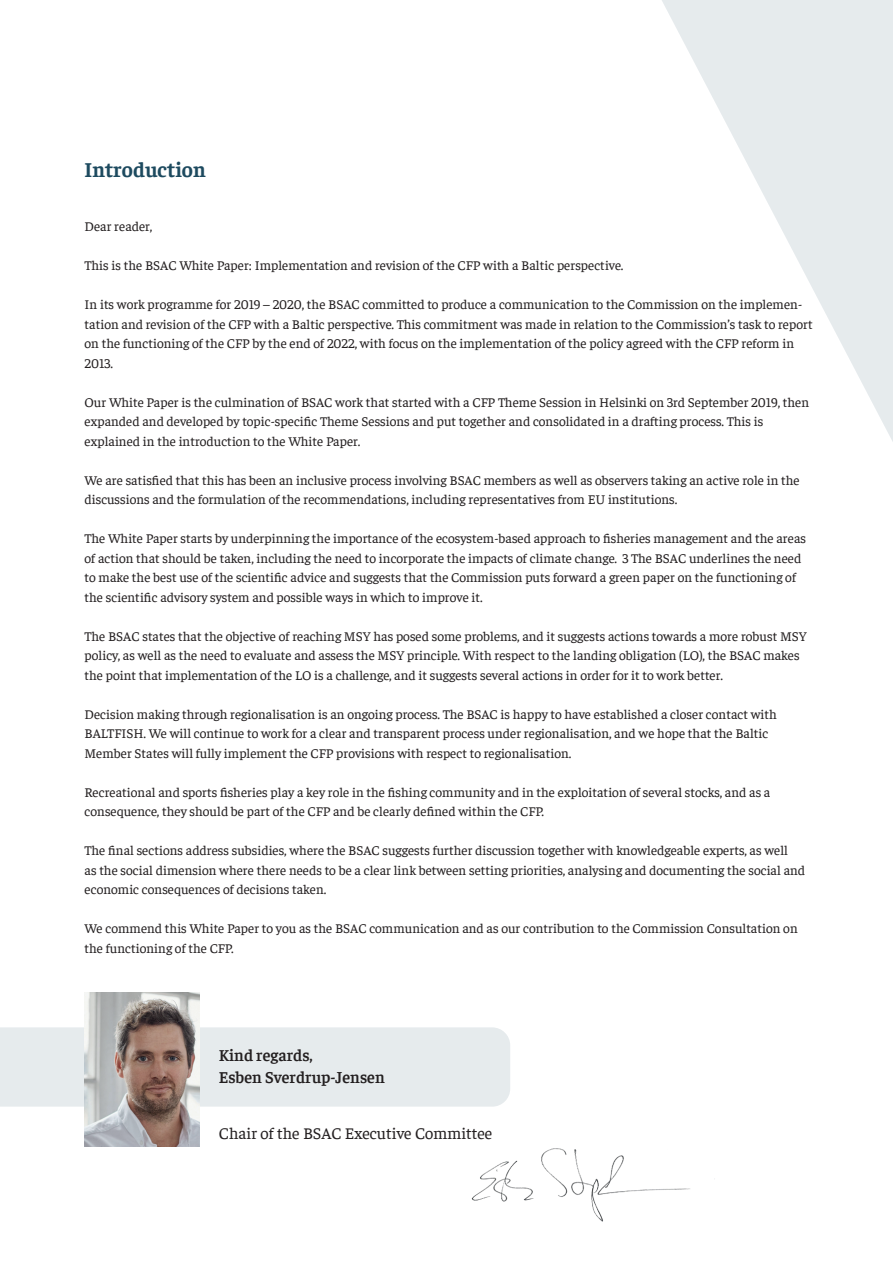
<style>
.page{position:relative;width:893px;height:1263px;background:#fff}
.page>*{position:absolute;margin:0;border:0;box-sizing:border-box;transform-origin:0 0}
.t1{font:700 21px "Faustina";color:#1d4a5f}
.t2{font:600 16.5px/22.5px "Faustina";color:#231f20}
.t3{font:16.5px "Faustina";color:#231f20}
.t4{font:13.5px/19.5px "Faustina";color:#231f20}
</style>
<div class="page">
<div style="left:0;top:1027px;width:510px;height:80px;background:#e6ebed"></div>
<img style="left:85px;top:992px;width:115px;height:155px">
<svg style="left:662px;top:0;width:231px;height:442px;fill:#eaeef0"></svg>
<img style="left:441px;top:1136px;width:274px;height:86px">
<h1 class="t1" style="left:85px;top:155px;width:123px">Introduction</h1>
<p class="t4" style="left:85px;top:216px;width:69px">Dear reader,</p>
<p class="t4" style="left:85px;top:255px;width:540px">This is the BSAC White Paper: Implementation and revision of the CFP with a Baltic perspective.</p>
<p class="t4" style="left:85px;top:294px;width:730px">In its work programme for 2019 – 2020, the BSAC committed to produce a communication to the Commission on the implemen&shy;tation and revision of the CFP with a Baltic perspective. This commitment was made in relation to the Commission’s task to report on the functioning of the CFP by the end of 2022, with focus on the implementation of the policy agreed with the CFP reform in 2013.</p>
<p class="t4" style="left:85px;top:391px;width:726px">Our White Paper is the culmination of BSAC work that started with a CFP Theme Session in Helsinki on 3rd September 2019, then expanded and developed by topic-specific Theme Sessions and put together and consolidated in a drafting process. This is explained in the introduction to the White Paper.</p>
<p class="t4" style="left:85px;top:469px;width:717px">We are satisfied that this has been an inclusive process involving BSAC members as well as observers taking an active role in the discussions and the formulation of the recommendations, including representatives from EU institutions.</p>
<p class="t4" style="left:85px;top:528px;width:723px">The White Paper starts by underpinning the importance of the ecosystem-based approach to fisheries management and the areas of action that should be taken, including the need to incorporate the impacts of climate change. 3 The BSAC underlines the need to make the best use of the scientific advice and suggests that the Commission puts forward a green paper on the functioning of the scientific advisory system and possible ways in which to improve it.</p>
<p class="t4" style="left:85px;top:625px;width:724px">The BSAC states that the objective of reaching MSY has posed some problems, and it suggests actions towards a more robust MSY policy, as well as the need to evaluate and assess the MSY principle. With respect to the landing obligation (LO), the BSAC makes the point that implementation of the LO is a challenge, and it suggests several actions in order for it to work better.</p>
<p class="t4" style="left:85px;top:703px;width:694px">Decision making through regionalisation is an ongoing process. The BSAC is happy to have established a closer contact with<br>BALTFISH. We will continue to work for a clear and transparent process under regionalisation, and we hope that the Baltic<br>Member States will fully implement the CFP provisions with respect to regionalisation.</p>
<p class="t4" style="left:85px;top:781px;width:687px">Recreational and sports fisheries play a key role in the fishing community and in the exploitation of several stocks, and as a consequence, they should be part of the CFP and be clearly defined within the CFP.</p>
<p class="t4" style="left:85px;top:840px;width:722px">The final sections address subsidies, where the BSAC suggests further discussion together with knowledgeable experts, as well<br>as the social dimension where there needs to be a clear link between setting priorities, analysing and documenting the social and economic consequences of decisions taken.</p>
<p class="t4" style="left:85px;top:918px;width:715px">We commend this White Paper to you as the BSAC communication and as our contribution to the Commission Consultation on the functioning of the CFP.</p>
<p class="t2" style="left:219px;top:1043px;width:167px">Kind regards,<br>Esben Sverdrup-Jensen</p>
<p class="t3" style="left:219px;top:1122px;width:275px">Chair of the BSAC Executive Committee</p>
</div>
